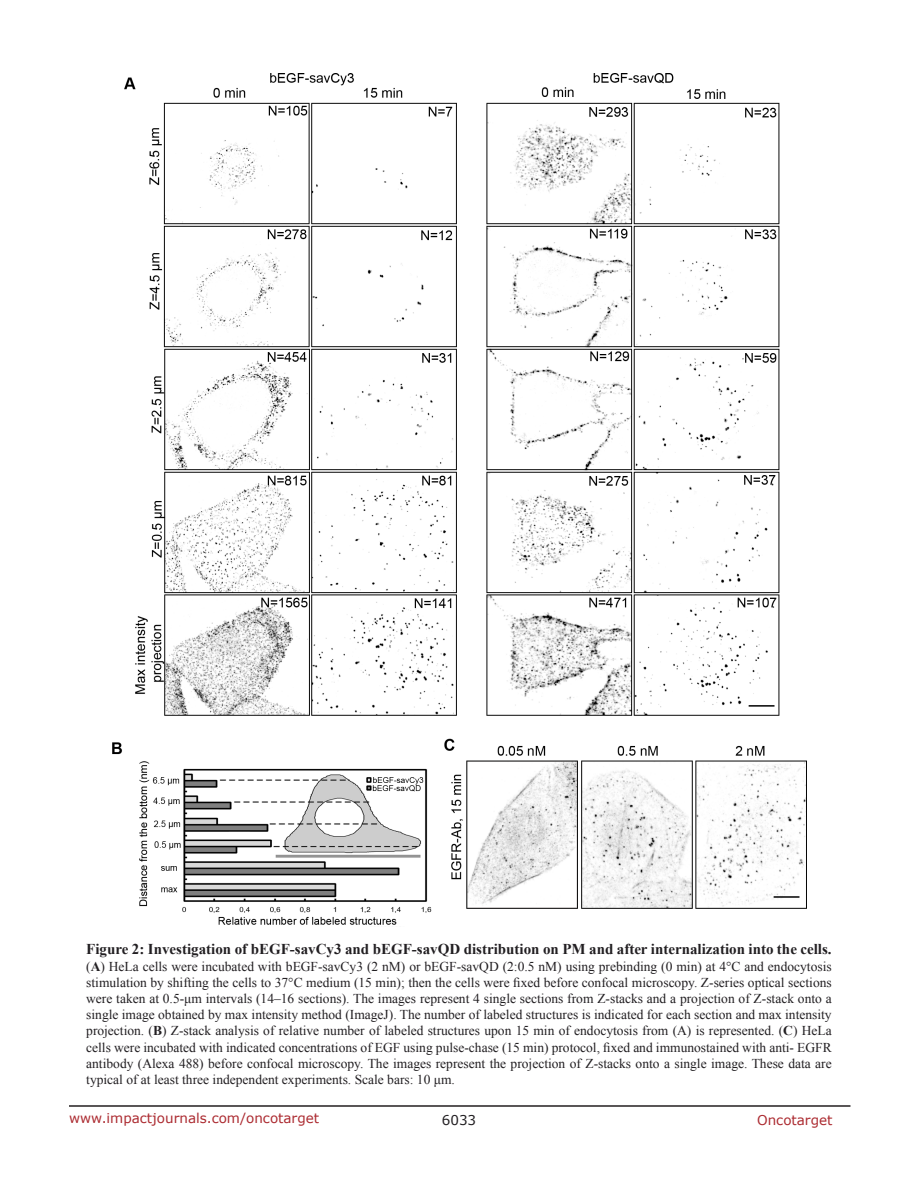
<style>
.page{position:relative;width:918px;height:1188px;background:#fff}
.page>*{position:absolute;margin:0;border:0;box-sizing:border-box;transform-origin:0 0}
.FigureText{font:700 15px "Times New Roman";color:#221f22}
.FigureText-2{font:13.5px/16.2px "Times New Roman";color:#221f22;text-align:justify}
.t1{font:13.5px "Verdana";color:#ac2b31}
.t2{font:13.5px "Verdana";color:#221f22}
.s1{font-weight:700}
</style>
<div class="page">
<hr style="left:69px;top:1105px;width:781px;height:2px;background:#231f20">
<img style="left:112px;top:74px;width:694px;height:851px">
<p class="FigureText" style="left:86px;top:939px;width:747px">Figure 2: Investigation of bEGF-savCy3 and bEGF-savQD distribution on PM and after internalization into the cells.</p>
<p class="FigureText-2" style="left:86px;top:958px;width:747px">(<span class="s1">A</span>) HeLa cells were incubated with bEGF-savCy3 (2 nM) or bEGF-savQD (2:0.5 nM) using prebinding (0 min) at 4°C and endocytosis stimulation by shifting the cells to 37°C medium (15 min); then the cells were fixed before confocal microscopy. Z-series optical sections were taken at 0.5-μm intervals (14–16 sections). The images represent 4 single sections from Z-stacks and a projection of Z-stack onto a single image obtained by max intensity method (ImageJ). The number of labeled structures is indicated for each section and max intensity projection. (<span class="s1">B</span>) Z-stack analysis of relative number of labeled structures upon 15 min of endocytosis from (A) is represented. (<span class="s1">C</span>) HeLa cells were incubated with indicated concentrations of EGF using pulse-chase (15 min) protocol, fixed and immunostained with anti- EGFR antibody (Alexa 488) before confocal microscopy. The images represent the projection of Z-stacks onto a single image. These data are typical of at least three independent experiments. Scale bars: 10 μm.</p>
<p class="t1" style="left:69px;top:1109px;width:252px">www.impactjournals.com/oncotarget</p>
<p class="t2" style="left:442px;top:1111px;width:36px">6033</p>
<p class="t1" style="left:757px;top:1111px;width:77px">Oncotarget</p>
</div>
